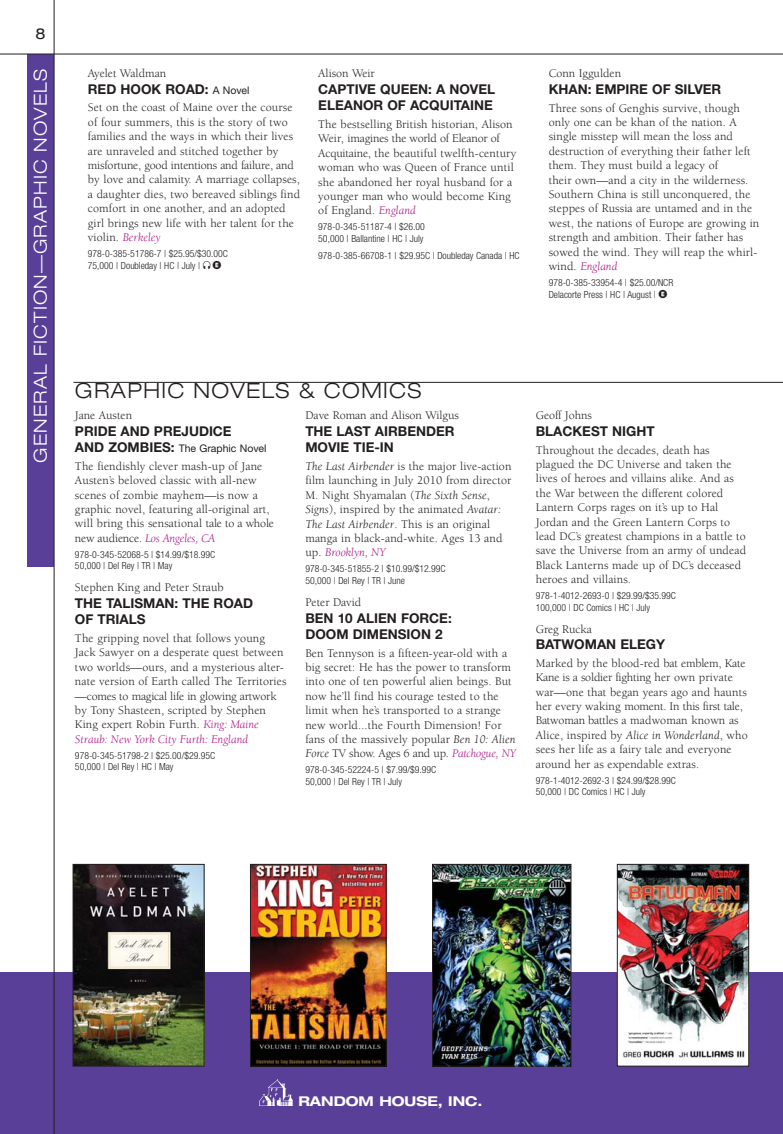
<style>
.page{position:relative;width:783px;height:1134px;background:#fff}
.page>*{position:absolute;margin:0;border:0;box-sizing:border-box;transform-origin:0 0}
.t1{font:300 expanded 21px "Helvetica Neue";letter-spacing:.065em;color:#231f20}
.t2{font:300 expanded 18px "Helvetica Neue";letter-spacing:.065em;color:#fff}
.t3{font:expanded 15px "Helvetica Neue";color:#231f20}
.t4{font:700 13.5px/16.5px "Helvetica Neue";color:#231f20}
.t5{font:700 expanded 13.5px "Helvetica Neue";color:#fff}
.t6{font:12px/14.4px "Berkeley";letter-spacing:.01em;color:#231f20}
.t7{font:10.5px "Helvetica Neue";color:#231f20}
.t8{font:300 condensed 9.75px/11.6px "Helvetica Neue";color:#231f20}
.s1{font-weight:400;font-size:10.5px}
.s2{font-style:italic;color:#b01786}
.s3{font-family:"Mini Pics Digidings";font-weight:400;font-stretch:normal;font-size:10.8px}
.s4{font-family:"Regulator Cameo";font-weight:400;font-stretch:normal;font-size:15.3px}
.s5{font-weight:700;font-size:13.5px}
.s6{font-style:italic}
</style>
<div class="page">
<div style="left:27px;top:54px;width:27px;height:513px;background:#5a3f99"></div>
<div style="left:0;top:972px;width:783px;height:162px;background:#5a3f99"></div>
<img style="left:260px;top:1080px;width:32px;height:26px">
<img style="left:75px;top:866px;width:128px;height:199px">
<div style="left:73px;top:864px;width:132px;height:203px;border:1px solid #231f20"></div>
<img style="left:252px;top:866px;width:133px;height:199px">
<div style="left:250px;top:864px;width:137px;height:203px;border:1px solid #231f20"></div>
<img style="left:619px;top:866px;width:128px;height:199px">
<div style="left:617px;top:864px;width:132px;height:203px;border:1px solid #231f20"></div>
<hr style="left:0;top:54px;width:783px;height:1px;background:#231f20">
<hr style="left:54px;top:0;width:1px;height:1134px;background:#231f20">
<img style="left:434px;top:866px;width:135px;height:199px">
<div style="left:432px;top:864px;width:139px;height:203px;border:1px solid #231f20"></div>
<hr style="left:74px;top:382px;width:709px;height:1px;background:#231f20">
<p class="t3" style="left:36px;top:29px;width:12px">8</p>
<h2 class="t2" style="left:34px;top:463px;width:395px;rotate:-90deg">GENERAL FICTION—GRAPHIC NOVELS</h2>
<p class="t6" style="left:88px;top:68px;width:80px">Ayelet Waldman</p>
<p class="t4" style="left:88px;top:82px;width:163px">RED HOOK ROAD: <span class="s1">A Novel</span></p>
<p class="t6" style="left:88px;top:102px;width:214px">Set on the coast of Maine over the course of four summers, this is the story of two families and the ways in which their lives are unraveled and stitched together by misfortune, good intentions and failure, and by love and calamity. A marriage collapses, a daughter dies, two bereaved siblings find comfort in one another, and an adopted girl brings new life with her talent for the violin. <span class="s2">Berkeley</span></p>
<p class="t8" style="left:88px;top:249px;width:142px">978-0-385-51786-7 | $25.95/$30.00C<br>75,000 | Doubleday | HC | July | <span class="s3">]</span> <span class="s4">E</span></p>
<p class="t6" style="left:318px;top:68px;width:58px">Alison Weir</p>
<p class="t4" style="left:318px;top:82px;width:178px">CAPTIVE QUEEN: A NOVEL<br>ELEANOR OF ACQUITAINE</p>
<p class="t6" style="left:318px;top:118px;width:199px">The bestselling British historian, Alison Weir, imagines the world of Eleanor of Acquitaine, the beautiful twelfth-century woman who was Queen of France until she abandoned her royal husband for a younger man who would become King of England. <span class="s2">England</span></p>
<p class="t8" style="left:318px;top:222px;width:108px">978-0-345-51187-4 | $26.00<br>50,000 | Ballantine | HC | July</p>
<p class="t8" style="left:318px;top:251px;width:203px">978-0-385-66708-1 | $29.95C | Doubleday Canada | HC</p>
<p class="t6" style="left:549px;top:68px;width:74px">Conn Iggulden</p>
<p class="t4" style="left:549px;top:82px;width:174px">KHAN: EMPIRE OF SILVER</p>
<p class="t6" style="left:549px;top:102px;width:212px">Three sons of Genghis survive, though only one can be khan of the nation. A single misstep will mean the loss and destruction of everything their father left them. They must build a legacy of<br>their own—and a city in the wilderness.<br>Southern China is still unconquered, the steppes of Russia are untamed and in the west, the nations of Europe are growing in strength and ambition. Their father has sowed the wind. They will reap the whirl&shy;wind. <span class="s2">England</span></p>
<p class="t8" style="left:549px;top:278px;width:126px">978-0-385-33954-4 | $25.00/NCR<br>Delacorte Press | HC | August | <span class="s4">E</span></p>
<h1 class="t1" style="left:75px;top:382px;width:348px">GRAPHIC NOVELS &amp; COMICS</h1>
<p class="t6" style="left:75px;top:410px;width:59px">Jane Austen</p>
<p class="t4" style="left:75px;top:424px;width:158px">PRIDE AND PREJUDICE</p>
<p class="t7" style="left:75px;top:445px;width:193px"><span class="s5">AND ZOMBIES:</span> The Graphic Novel</p>
<p class="t6" style="left:75px;top:460px;width:201px">The fiendishly clever mash-up of Jane Austen’s beloved classic with all-new scenes of zombie mayhem—is now a graphic novel, featuring all-original art, will bring this sensational tale to a whole new audience. <span class="s2">Los Angeles, CA</span></p>
<p class="t8" style="left:75px;top:549px;width:142px">978-0-345-52068-5 | $14.99/$18.99C<br>50,000 | Del Rey | TR | May</p>
<p class="t6" style="left:75px;top:582px;width:150px">Stephen King and Peter Straub</p>
<p class="t4" style="left:75px;top:596px;width:180px">THE TALISMAN: THE ROAD<br>OF TRIALS</p>
<p class="t6" style="left:75px;top:632px;width:213px">The gripping novel that follows young Jack Sawyer on a desperate quest between two worlds—ours, and a mysterious alter&shy;nate version of Earth called The Territories —comes to magical life in glowing artwork by Tony Shasteen, scripted by Stephen King expert Robin Furth. <span class="s2">King: Maine Straub: New York City Furth: England</span></p>
<p class="t8" style="left:75px;top:750px;width:142px">978-0-345-51798-2 | $25.00/$29.95C<br>50,000 | Del Rey | HC | May</p>
<p class="t6" style="left:305px;top:410px;width:155px">Dave Roman and Alison Wilgus</p>
<p class="t4" style="left:305px;top:424px;width:151px">THE LAST AIRBENDER<br>MOVIE TIE-IN</p>
<p class="t6" style="left:305px;top:460px;width:208px"><span class="s6">The Last Airbender</span> is the major live-action film launching in July 2010 from director M. Night Shyamalan (<span class="s6">The Sixth Sense</span>, <span class="s6">Signs</span>), inspired by the animated <span class="s6">Avatar:<br>The Last Airbender</span>. This is an original manga in black-and-white. Ages 13 and up. <span class="s2">Brooklyn, NY</span></p>
<p class="t8" style="left:305px;top:564px;width:142px">978-0-345-51855-2 | $10.99/$12.99C<br>50,000 | Del Rey | TR | June</p>
<p class="t6" style="left:305px;top:596px;width:58px">Peter David</p>
<p class="t4" style="left:305px;top:611px;width:148px">BEN 10 ALIEN FORCE:<br>DOOM DIMENSION 2</p>
<p class="t6" style="left:305px;top:647px;width:212px">Ben Tennyson is a fifteen-year-old with a big secret: He has the power to transform into one of ten powerful alien beings. But now he’ll find his courage tested to the limit when he’s transported to a strange new world...the Fourth Dimension! For fans of the massively popular <span class="s6">Ben 10: Alien Force</span> TV show. Ages 6 and up. <span class="s2">Patchogue, NY</span></p>
<p class="t8" style="left:305px;top:765px;width:132px">978-0-345-52224-5 | $7.99/$9.99C<br>50,000 | Del Rey | TR | July</p>
<p class="t6" style="left:536px;top:410px;width:58px">Geoff Johns</p>
<p class="t4" style="left:536px;top:424px;width:120px">BLACKEST NIGHT</p>
<p class="t6" style="left:536px;top:444px;width:212px">Throughout the decades, death has plagued the DC Universe and taken the lives of heroes and villains alike. And as the War between the different colored Lantern Corps rages on it’s up to Hal Jordan and the Green Lantern Corps to lead DC’s greatest champions in a battle to save the Universe from an army of undead Black Lanterns made up of DC’s deceased heroes and villains.</p>
<p class="t8" style="left:536px;top:591px;width:142px">978-1-4012-2693-0 | $29.99/$35.99C<br>100,000 | DC Comics | HC | July</p>
<p class="t6" style="left:536px;top:623px;width:58px">Greg Rucka</p>
<p class="t4" style="left:536px;top:637px;width:131px">BATWOMAN ELEGY</p>
<p class="t6" style="left:536px;top:657px;width:213px">Marked by the blood-red bat emblem, Kate Kane is a soldier fighting her own private war—one that began years ago and haunts her every waking moment. In this first tale, Batwoman battles a madwoman known as Alice, inspired by <span class="s6">Alice in Wonderland</span>, who sees her life as a fairy tale and everyone around her as expendable extras.</p>
<p class="t8" style="left:536px;top:775px;width:142px">978-1-4012-2692-3 | $24.99/$28.99C<br>50,000 | DC Comics | HC | July</p>
<p class="t5" style="left:298px;top:1096px;width:186px">RANDOM HOUSE, INC.</p>
</div>
